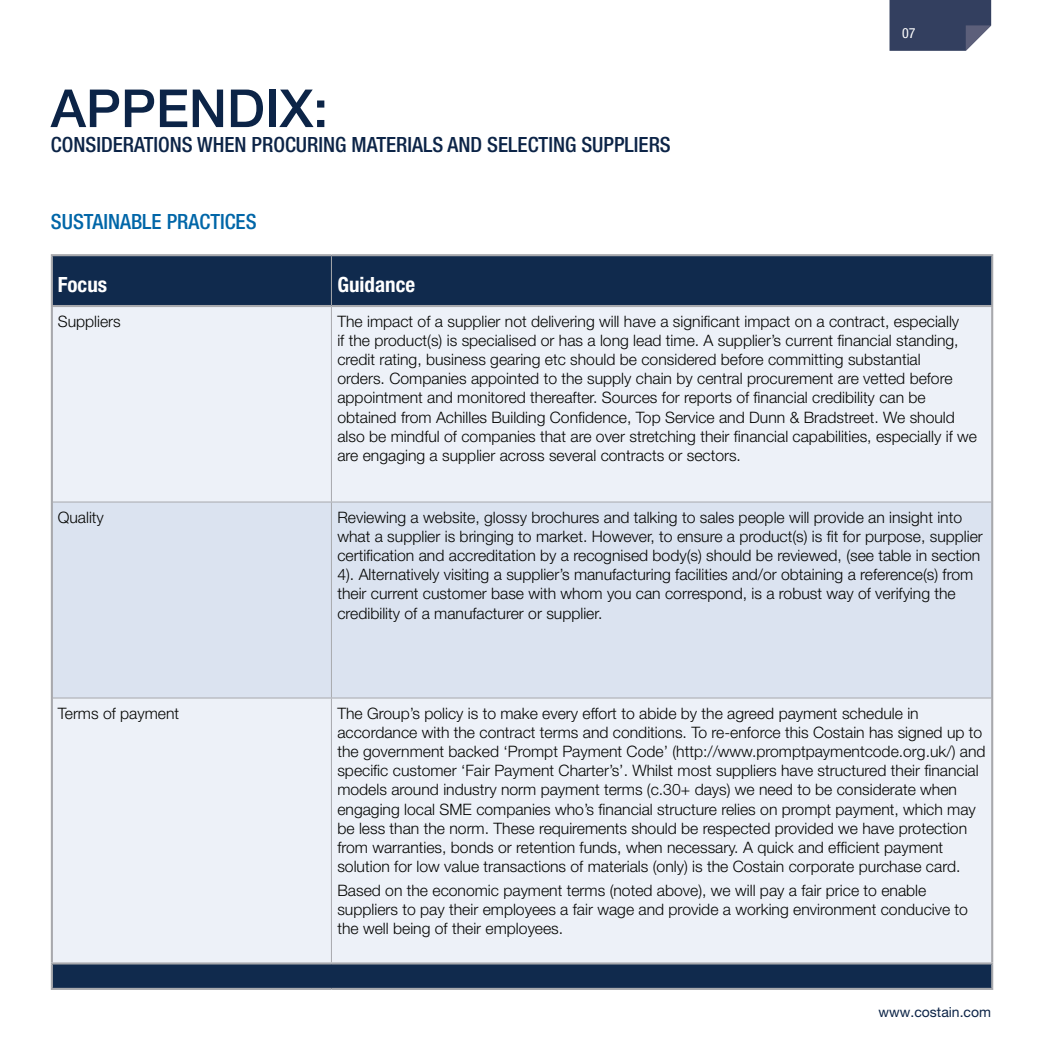
<style>
.page{position:relative;width:1042px;height:1042px;background:#fff}
.page>*{position:absolute;margin:0;border:0;box-sizing:border-box;transform-origin:0 0}
.t1{font:500 52.5px "Helvetica Neue LT Pro";color:#0c2447}
.t2{font:500 condensed 21px "Helvetica Neue LT Pro";color:#0c2447}
.t3{font:500 condensed 21px "Helvetica Neue LT Pro";color:#0166a8}
.t4{font:700 condensed 21px "Helvetica Neue LT Pro";color:#fff}
.t5{font:300 15.75px/19.1px "Helvetica Neue LT Pro";color:#040503}
.t6{font:14px "Helvetica Neue LT Pro";color:#0c2447}
.t7{font:condensed 14px "Helvetica Neue LT Pro";color:#fff}
</style>
<div class="page">
<div style="left:53px;top:256px;width:938px;height:732px;background:#102a4d"></div>
<div style="left:53px;top:307px;width:938px;height:655px;background:#edf1f8"></div>
<div style="left:53px;top:502px;width:938px;height:195px;background:#dbe3f0"></div>
<hr style="left:51px;top:307px;width:2px;height:195px;background:#a8a9ad">
<hr style="left:991px;top:307px;width:2px;height:195px;background:#a8a9ad">
<hr style="left:51px;top:502px;width:2px;height:196px;background:#a8a9ad">
<hr style="left:991px;top:502px;width:2px;height:196px;background:#a8a9ad">
<hr style="left:51px;top:698px;width:2px;height:264px;background:#a8a9ad">
<hr style="left:991px;top:698px;width:2px;height:264px;background:#a8a9ad">
<hr style="left:331px;top:256px;width:1px;height:49px;background:#a8a9ad">
<hr style="left:331px;top:307px;width:1px;height:194px;background:#a8a9ad">
<hr style="left:53px;top:501px;width:278px;height:1px;background:#a8a9ad">
<hr style="left:331px;top:501px;width:660px;height:1px;background:#a8a9ad">
<hr style="left:331px;top:502px;width:1px;height:195px;background:#a8a9ad">
<hr style="left:53px;top:697px;width:278px;height:1px;background:#a8a9ad">
<hr style="left:331px;top:697px;width:660px;height:1px;background:#a8a9ad">
<hr style="left:331px;top:698px;width:1px;height:264px;background:#a8a9ad">
<hr style="left:51px;top:254px;width:280px;height:2px;background:#a8a9ad">
<hr style="left:51px;top:256px;width:2px;height:49px;background:#a8a9ad">
<hr style="left:331px;top:254px;width:662px;height:2px;background:#a8a9ad">
<hr style="left:991px;top:256px;width:2px;height:49px;background:#a8a9ad">
<hr style="left:51px;top:305px;width:280px;height:2px;background:#a8a9ad">
<hr style="left:331px;top:305px;width:662px;height:2px;background:#a8a9ad">
<hr style="left:51px;top:988px;width:280px;height:2px;background:#a8a9ad">
<hr style="left:331px;top:988px;width:662px;height:2px;background:#a8a9ad">
<hr style="left:51px;top:962px;width:280px;height:2px;background:#a8a9ad">
<hr style="left:51px;top:964px;width:2px;height:24px;background:#a8a9ad">
<hr style="left:331px;top:962px;width:662px;height:2px;background:#a8a9ad">
<hr style="left:991px;top:964px;width:2px;height:24px;background:#a8a9ad">
<svg style="left:889px;top:0;width:102px;height:51px;background:#434e6b"></svg>
<h1 class="t1" style="left:51px;top:77px;width:279px">APPENDIX:</h1>
<h2 class="t2" style="left:51px;top:132px;width:621px">CONSIDERATIONS WHEN PROCURING MATERIALS AND SELECTING SUPPLIERS</h2>
<h2 class="t3" style="left:51px;top:209px;width:207px">SUSTAINABLE PRACTICES</h2>
<p class="t7" style="left:902px;top:25px;width:15px">07</p>
<h2 class="t4" style="left:58px;top:272px;width:51px">Focus</h2>
<h2 class="t4" style="left:337px;top:272px;width:79px">Guidance</h2>
<p class="t5" style="left:58px;top:312px;width:65px">Suppliers</p>
<p class="t5" style="left:337px;top:312px;width:641px">The impact of a supplier not delivering will have a significant impact on a contract, especially<br>if the product(s) is specialised or has a long lead time. A supplier’s current financial standing, credit rating, business gearing etc should be considered before committing substantial<br>orders. Companies appointed to the supply chain by central procurement are vetted before appointment and monitored thereafter. Sources for reports of financial credibility can be obtained from Achilles Building Confidence, Top Service and Dunn &amp; Bradstreet. We should also be mindful of companies that are over stretching their financial capabilities, especially if we are engaging a supplier across several contracts or sectors.</p>
<p class="t5" style="left:58px;top:508px;width:48px">Quality</p>
<p class="t5" style="left:337px;top:508px;width:647px">Reviewing a website, glossy brochures and talking to sales people will provide an insight into what a supplier is bringing to market. However, to ensure a product(s) is fit for purpose, supplier certification and accreditation by a recognised body(s) should be reviewed, (see table in section 4). Alternatively visiting a supplier’s manufacturing facilities and/or obtaining a reference(s) from their current customer base with whom you can correspond, is a robust way of verifying the credibility of a manufacturer or supplier.</p>
<p class="t5" style="left:58px;top:704px;width:123px">Terms of payment</p>
<p class="t5" style="left:337px;top:704px;width:649px">The Group’s policy is to make every effort to abide by the agreed payment schedule in accordance with the contract terms and conditions. To re-enforce this Costain has signed up to the government backed ‘Prompt Payment Code’ (http://www.promptpaymentcode.org.uk/) and specific customer ‘Fair Payment Charter’s’. Whilst most suppliers have structured their financial models around industry norm payment terms (c.30+ days) we need to be considerate when engaging local SME companies who’s financial structure relies on prompt payment, which may be less than the norm. These requirements should be respected provided we have protection from warranties, bonds or retention funds, when necessary. A quick and efficient payment solution for low value transactions of materials (only) is the Costain corporate purchase card.</p>
<p class="t5" style="left:337px;top:880px;width:632px">Based on the economic payment terms (noted above), we will pay a fair price to enable suppliers to pay their employees a fair wage and provide a working environment conducive to the well being of their employees.</p>
<p class="t6" style="left:878px;top:1003px;width:114px">www.costain.com</p>
</div>
